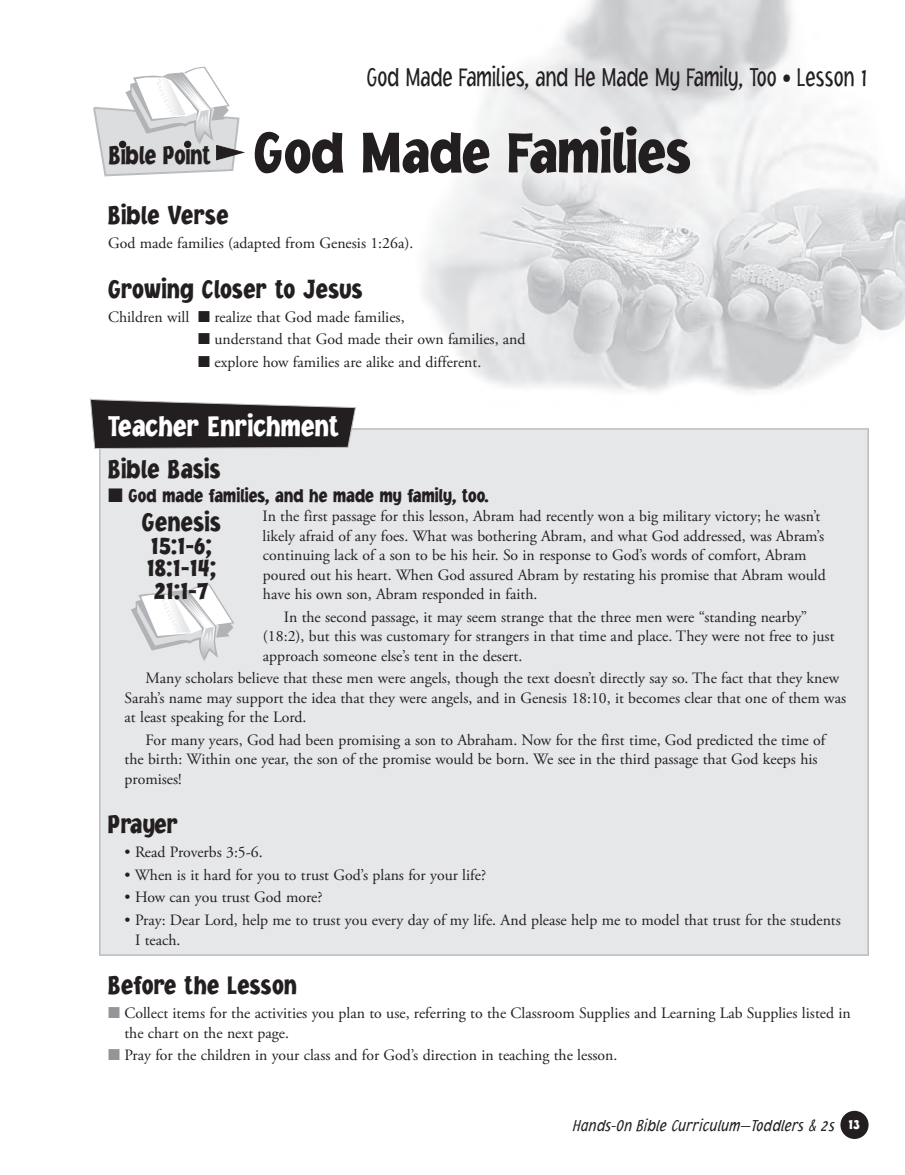
<style>
.page{position:relative;width:905px;height:1175px;background:#fff}
.page>*{position:absolute;margin:0;border:0;box-sizing:border-box;transform-origin:0 0}
.Lesson_title{font:900 60px "Jacoby Cond ICG";color:#231f20}
.Tch_Enrich_Head{font:900 30px "Jacoby Cond ICG";letter-spacing:.01em;color:#fff;scale:.95 1}
.Lesson_Subheads{font:900 27px/22.5px "Jacoby Cond ICG";letter-spacing:.015em;color:#231f20;scale:.95 1}
.LessonStart_Header{font:300 27px "Jacoby Cond ICG";letter-spacing:-.02em;color:#231f20;scale:.9 1}
.Lesson_Subheads-2{font:900 27px "Jacoby Cond ICG";letter-spacing:.015em;color:#231f20;scale:.9 1}
.Tch_Enrich_13pt_sub{font:900 19.5px "Jacoby Cond ICG";letter-spacing:.01em;color:#231f20;scale:.95 1}
.t1{font:italic 300 16.5px "Jacoby Cond ICG";color:#231f20}
.Tch_Enrich_paragraph{font:15.75px/19.5px "Adobe Garamond Pro";color:#231f20}
.Normal_FL{font:15.75px/19.5px "Adobe Garamond Pro";color:#231f20}
.s1{color:#939598}
.s2{font-weight:900;font-style:normal;font-size:15px;color:#fff}
</style>
<div class="page">
<div style="left:840px;top:1110px;width:28px;height:28px;background:#231f20;border-radius:50%"></div>
<img style="left:423px;top:0;width:481px;height:392px">
<div style="left:99px;top:428px;width:769px;height:528px;background:#e6e7e9;border:2px solid #bcbdc0"></div>
<svg style="left:93px;top:67px;width:151px;height:110px"></svg>
<svg style="left:90px;top:399px;width:266px;height:50px;background:#423f40"></svg>
<svg style="left:131px;top:584px;width:103px;height:77px"></svg>
<p class="Lesson_Subheads-2" style="left:109px;top:139px;width:115px">Bible Point</p>
<p class="LessonStart_Header" style="left:366px;top:61px;width:558px">God Made Families, and He Made My Family, Too • Lesson 1</p>
<p class="Lesson_title" style="left:254px;top:115px;width:439px">God Made Families</p>
<p class="Lesson_Subheads" style="left:108px;top:203px;width:128px">Bible Verse</p>
<p class="Normal_FL" style="left:108px;top:234px;width:307px">God made families (adapted from Genesis 1:26a).</p>
<p class="Lesson_Subheads" style="left:108px;top:277px;width:269px">Growing Closer to Jesus</p>
<p class="Normal_FL" style="left:108px;top:307px;width:298px">Children will ■ realize that God made families,</p>
<p class="Normal_FL" style="left:198px;top:330px;width:329px">■ understand that God made their own families, and</p>
<p class="Normal_FL" style="left:198px;top:352px;width:285px">■ explore how families are alike and different.</p>
<p class="Tch_Enrich_Head" style="left:108px;top:407px;width:245px">Teacher Enrichment</p>
<p class="Lesson_Subheads" style="left:108px;top:457px;width:120px">Bible Basis</p>
<p class="Tch_Enrich_13pt_sub" style="left:108px;top:483px;width:402px">■ God made families, and he made my family, too.</p>
<p class="Tch_Enrich_paragraph" style="left:262px;top:507px;width:564px">In the first passage for this lesson, Abram had recently won a big military victory; he wasn’t likely afraid of any foes. What was bothering Abram, and what God addressed, was Abram’s continuing lack of a son to be his heir. So in response to God’s words of comfort, Abram poured out his heart. When God assured Abram by restating his promise that Abram would have his own son, Abram responded in faith.</p>
<p class="Tch_Enrich_paragraph" style="left:263px;top:607px;width:573px;text-indent:21px">In the second passage, it may seem strange that the three men were “standing nearby” (18:2), but this was customary for strangers in that time and place. They were not free to just approach someone else’s tent in the desert.</p>
<p class="Tch_Enrich_paragraph" style="left:125px;top:669px;width:723px;text-indent:21px">Many scholars believe that these men were angels, though the text doesn’t directly say so. The fact that they knew<br>Sarah’s name may support the idea that they were angels, and in Genesis 18:10, it becomes clear that one of them was at least speaking for the Lord.</p>
<p class="Tch_Enrich_paragraph" style="left:125px;top:730px;width:702px;text-indent:21px">For many years, God had been promising a son to Abraham. Now for the first time, God predicted the time of the birth: Within one year, the son of the promise would be born. We see in the third passage that God keeps his promises!</p>
<p class="Lesson_Subheads" style="left:108px;top:812px;width:75px">Prayer</p>
<p class="Tch_Enrich_paragraph" style="left:124px;top:843px;width:140px">• Read Proverbs 3:5-6.</p>
<p class="Tch_Enrich_paragraph" style="left:124px;top:865px;width:363px">• When is it hard for you to trust God’s plans for your life?</p>
<p class="Tch_Enrich_paragraph" style="left:124px;top:888px;width:199px">• How can you trust God more?</p>
<p class="Tch_Enrich_paragraph" style="left:135px;top:910px;width:707px;text-indent:-10px">• Pray: Dear Lord, help me to trust you every day of my life. And please help me to model that trust for the students<br>I teach.</p>
<p class="Lesson_Subheads" style="left:108px;top:973px;width:200px">Before the Lesson</p>
<p class="Normal_FL" style="left:124px;top:1003px;width:727px;text-indent:-16px"><span class="s1">■</span> Collect items for the activities you plan to use, referring to the Classroom Supplies and Learning Lab Supplies listed in the chart on the next page.</p>
<p class="Normal_FL" style="left:108px;top:1045px;width:511px"><span class="s1">■</span> Pray for the children in your class and for God’s direction in teaching the lesson.</p>
<p class="Lesson_Subheads" style="left:142px;top:510px;width:84px">Genesis<br>15:1-6;<br>18:1-14;<br>21:1-7</p>
<p class="t1" style="left:573px;top:1116px;width:288px">Hands-On Bible Curriculum—Toddlers &amp; 2s <span class="s2">13</span></p>
</div>
